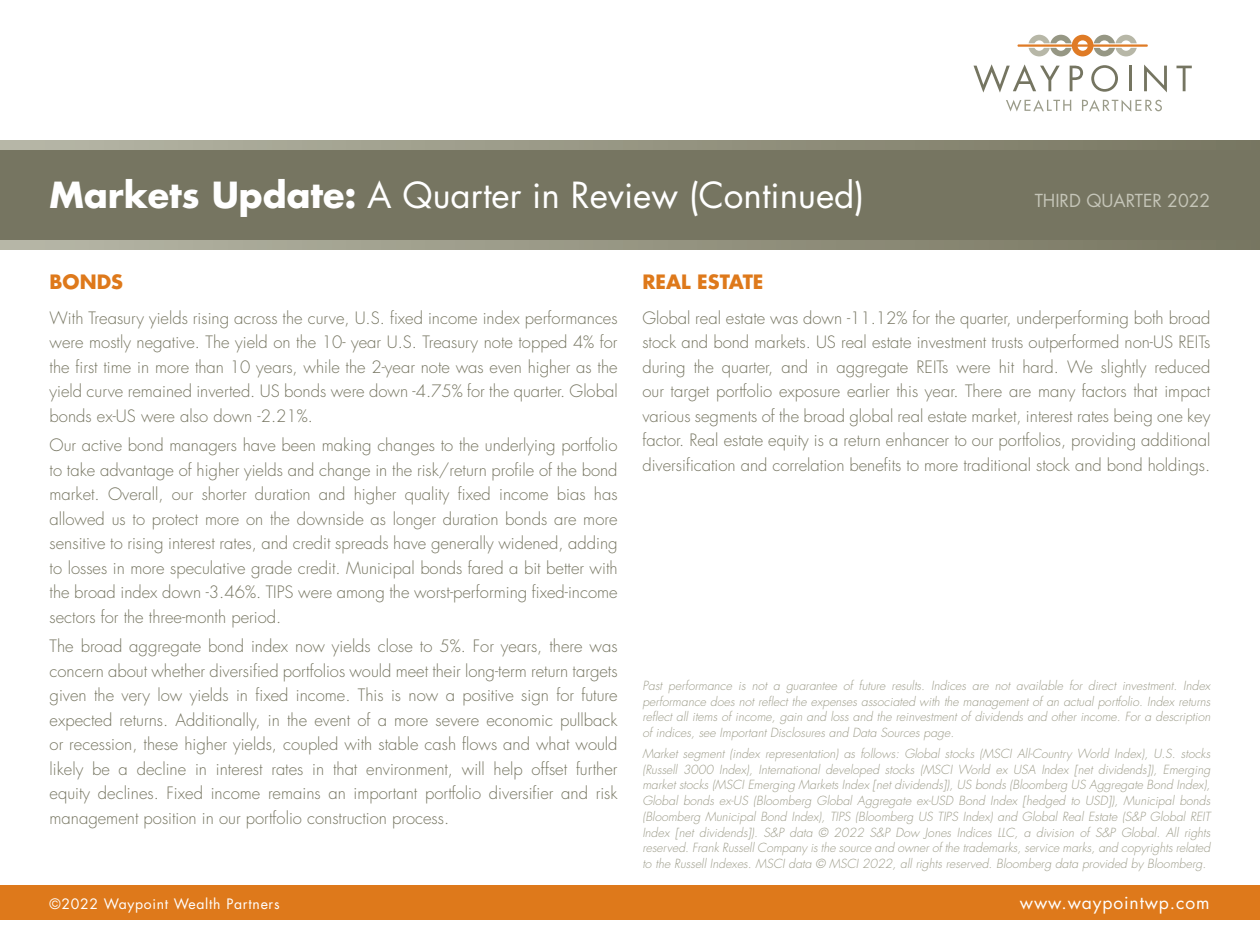
<style>
.page{position:relative;width:1260px;height:945px;background:#fff}
.page>*{position:absolute;margin:0;border:0;box-sizing:border-box;transform-origin:0 0}
.t1{font:35px "Futura Std";color:#fff}
.t2{font:700 19.25px "Futura Std";color:#de791b}
.t3{font:17.5px "Futura Std";letter-spacing:.05em;color:#fff}
.t4{font:17.5px "Futura Std";color:#c5c5b8}
.t5{font:300 16.62px/24.5px "Futura Std";color:#767561;text-align:justify}
.t6{font:14px "Futura Std";letter-spacing:.05em;color:#fff}
.t7{font:italic 300 12.25px/15.8px "Futura Std";color:#9d9c8a;text-align:justify}
.s1{font-weight:700}
</style>
<div class="page">
<div style="left:0;top:885px;width:1260px;height:35px;background:#de791b"></div>
<div style="left:0;top:141px;width:1260px;height:109px;background:linear-gradient(to right,#b6b6a6,#777660)"></div>
<div style="left:0;top:150px;width:1260px;height:90px;background:#767561"></div>
<svg style="left:974px;top:64px;width:86px;height:29px"></svg>
<svg style="left:1070px;top:66px;width:13px;height:25px"></svg>
<svg style="left:1091px;top:65px;width:27px;height:27px"></svg>
<hr style="left:1129px;top:66px;width:3px;height:25px;background:#757561">
<svg style="left:1144px;top:65px;width:23px;height:27px"></svg>
<svg style="left:1176px;top:66px;width:16px;height:25px"></svg>
<svg style="left:1006px;top:100px;width:65px;height:12px"></svg>
<svg style="left:1082px;top:100px;width:80px;height:12px"></svg>
<hr style="left:1018px;top:44px;width:130px;height:3px;background:#df7b26">
<svg style="left:1028px;top:35px;width:109px;height:21px"></svg>
<h1 class="t1" style="left:50px;top:172px;width:816px"><span class="s1">Markets Update:</span> A Quarter in Review (Continued)</h1>
<p class="t4" style="left:1035px;top:190px;width:177px">THIRD QUARTER 2022</p>
<p class="t2" style="left:50px;top:269px;width:75px">BONDS</p>
<p class="t5" style="left:50px;top:306px;width:570px">With Treasury yields rising across the curve, U.S. fixed income index performances were mostly negative. The yield on the 10- year U.S. Treasury note topped 4% for the first time in more than 10 years, while the 2-year note was even higher as the yield curve remained inverted. US bonds were down -4.75% for the quarter. Global bonds ex-US were also down -2.21%.</p>
<p class="t5" style="left:50px;top:433px;width:570px">Our active bond managers have been making changes to the underlying portfolio to take advantage of higher yields and change in the risk/return profile of the bond market. Overall, our shorter duration and higher quality fixed income bias has allowed us to protect more on the downside as longer duration bonds are more sensitive to rising interest rates, and credit spreads have generally widened, adding to losses in more speculative grade credit. Municipal bonds fared a bit better with the broad index down -3.46%. TIPS were among the worst-performing fixed-income sectors for the three-month period.</p>
<p class="t5" style="left:50px;top:634px;width:570px">The broad aggregate bond index now yields close to 5%. For years, there was concern about whether diversified portfolios would meet their long-term return targets given the very low yields in fixed income. This is now a positive sign for future expected returns. Additionally, in the event of a more severe economic pullback or recession, these higher yields, coupled with stable cash flows and what would likely be a decline in interest rates in that environment, will help offset further equity declines. Fixed income remains an important portfolio diversifier and risk management position in our portfolio construction process.</p>
<p class="t2" style="left:642px;top:269px;width:123px">REAL ESTATE</p>
<p class="t5" style="left:642px;top:306px;width:570px">Global real estate was down -11.12% for the quarter, underperforming both broad stock and bond markets. US real estate investment trusts outperformed non-US REITs during the quarter, and in aggregate REITs were hit hard. We slightly reduced our target portfolio exposure earlier this year. There are many factors that impact various segments of the broad global real estate market, interest rates being one key factor. Real estate equity is a return enhancer to our portfolios, providing additional diversification and correlation benefits to more traditional stock and bond holdings.</p>
<p class="t7" style="left:642px;top:678px;width:570px">Past performance is not a guarantee of future results. Indices are not available for direct investment. Index performance does not reflect the expenses associated with the management of an actual portfolio. Index returns reflect all items of income, gain and loss and the reinvestment of dividends and other income. For a description of indices, see Important Disclosures and Data Sources page.</p>
<p class="t7" style="left:642px;top:746px;width:570px">Market segment (index representation) as follows: Global stocks (MSCI All-Country World Index), U.S. stocks (Russell 3000 Index), International developed stocks (MSCI World ex USA Index [net dividends]), Emerging market stocks (MSCI Emerging Markets Index [net dividends]), US bonds (Bloomberg US Aggregate Bond Index), Global bonds ex-US (Bloomberg Global Aggregate ex-USD Bond Index [hedged to USD]), Municipal bonds (Bloomberg Municipal Bond Index), TIPS (Bloomberg US TIPS Index) and Global Real Estate (S&amp;P Global REIT Index [net dividends]). S&amp;P data © 2022 S&amp;P Dow Jones Indices LLC, a division of S&amp;P Global. All rights reserved. Frank Russell Company is the source and owner of the trademarks, service marks, and copyrights related to the Russell Indexes. MSCI data © MSCI 2022, all rights reserved. Bloomberg data provided by Bloomberg.</p>
<p class="t6" style="left:50px;top:895px;width:232px">©2022 Waypoint Wealth Partners</p>
<p class="t3" style="left:1020px;top:892px;width:191px">www.waypointwp.com</p>
</div>
